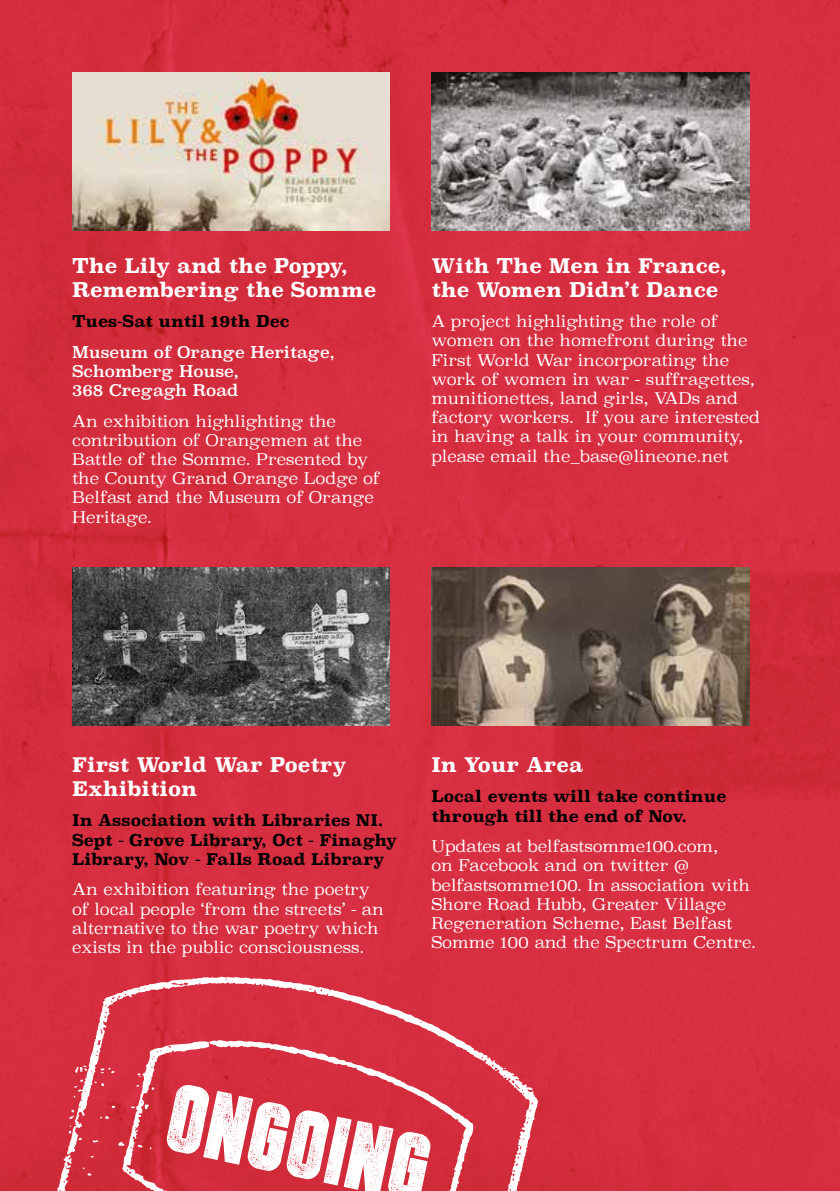
<style>
.page{position:relative;width:840px;height:1191px;background:#fff}
.page>*{position:absolute;margin:0;border:0;box-sizing:border-box;transform-origin:0 0}
.t1{font:89.8px "Headlined";color:#fff}
.t2{font:700 20px/24px "Superclarendon";color:#fff}
.t3{font:300 16px/19.2px "Superclarendon";color:#fff}
.t4{font:700 16px/19.2px "Superclarendon";color:#000}
.t5{font:16px/19.2px "Superclarendon";color:#fff}
</style>
<div class="page">
<div style="left:0;top:0;width:839px;height:1191px;background:#d62e40"></div>
<img style="left:72px;top:72px;width:317px;height:159px">
<img style="left:72px;top:567px;width:317px;height:159px">
<img style="left:431px;top:72px;width:317px;height:159px">
<img style="left:431px;top:567px;width:317px;height:159px">
<svg style="left:57px;top:976px;width:481px;height:215px;background:#d73d4c"></svg>
<p class="t2" style="left:72px;top:254px;width:305px">The Lily and the Poppy,<br>Remembering the Somme</p>
<p class="t4" style="left:72px;top:312px;width:219px">Tues-Sat until 19th Dec</p>
<p class="t5" style="left:72px;top:343px;width:264px">Museum of Orange Heritage,<br>Schomberg House,<br>368 Cregagh Road</p>
<p class="t3" style="left:72px;top:412px;width:309px">An exhibition highlighting the contribution of Orangemen at the<br>Battle of the Somme. Presented by the County Grand Orange Lodge of<br>Belfast and the Museum of Orange<br>Heritage.</p>
<p class="t2" style="left:431px;top:254px;width:297px">With The Men in France, the Women Didn’t Dance</p>
<p class="t3" style="left:431px;top:313px;width:330px">A project highlighting the role of women on the homefront during the First World War incorporating the work of women in war - suffragettes, munitionettes, land girls, VADs and factory workers. If you are interested in having a talk in your community, please email the_base@lineone.net</p>
<p class="t2" style="left:72px;top:753px;width:276px">First World War Poetry<br>Exhibition</p>
<p class="t4" style="left:72px;top:811px;width:326px">In Association with Libraries NI.<br>Sept - Grove Library, Oct - Finaghy<br>Library, Nov - Falls Road Library</p>
<p class="t3" style="left:72px;top:881px;width:313px">An exhibition featuring the poetry of local people ‘from the streets’ - an alternative to the war poetry which exists in the public consciousness.</p>
<p class="t2" style="left:431px;top:753px;width:153px">In Your Area</p>
<p class="t4" style="left:431px;top:787px;width:296px">Local events will take continue through till the end of Nov.</p>
<p class="t3" style="left:431px;top:838px;width:326px">Updates at belfastsomme100.com,<br>on Facebook and on twitter @ belfastsomme100. In association with Shore Road Hubb, Greater Village Regeneration Scheme, East Belfast Somme 100 and the Spectrum Centre.</p>
<h1 class="t1" style="left:181px;top:1064px;width:265px;rotate:12deg">ONGOING</h1>
</div>
